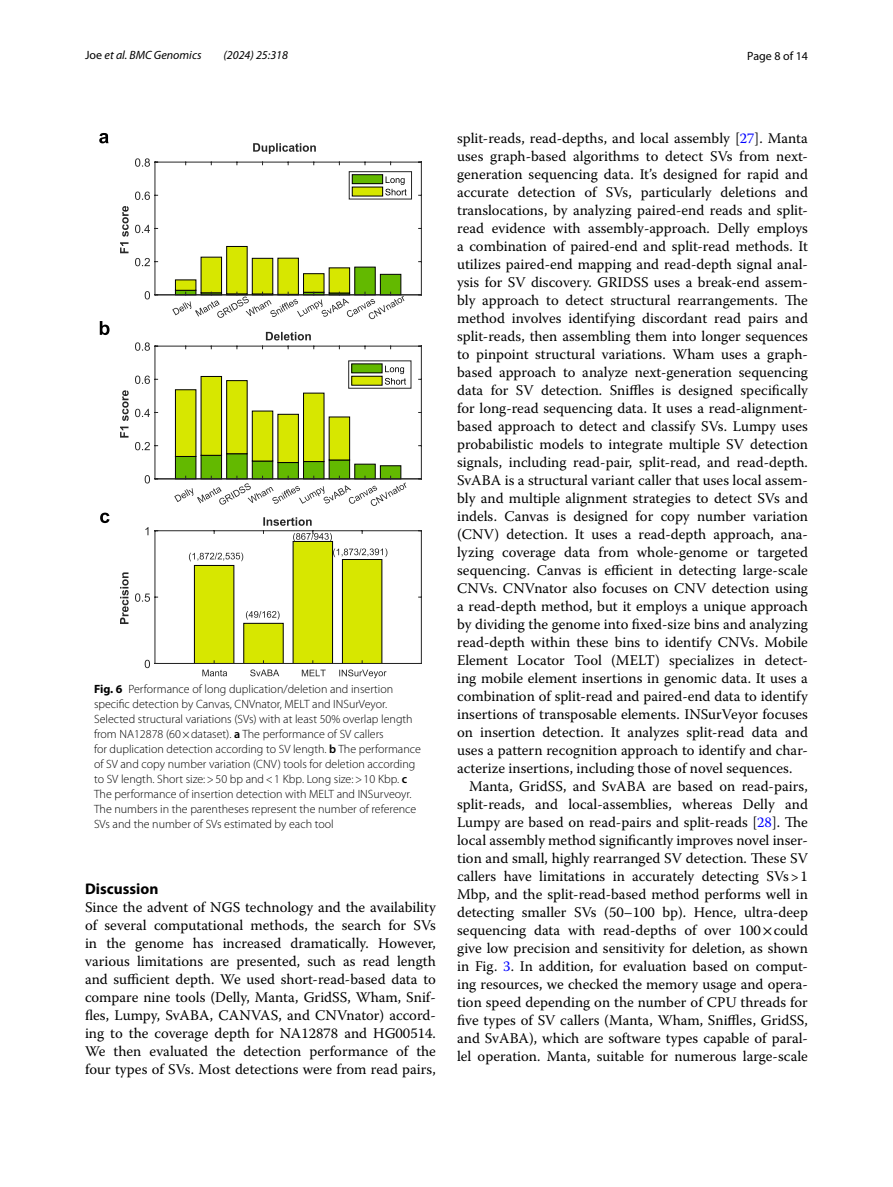
<style>
.page{position:relative;width:893px;height:1187px;background:#fff}
.page>*{position:absolute;margin:0;border:0;box-sizing:border-box;transform-origin:0 0}
.t1{font:700 15.45px "Myriad Pro";color:#000}
.t2{font:14.7px/18px "Warnock Pro";color:#000;text-align:justify}
.t3{font:300 12px/15px "Myriad Pro";color:#000}
.t4{font:italic 12px "Myriad Pro";color:#000}
.t5{font:12px "Myriad Pro";color:#000}
.s1{font-style:normal}
.s2{font-weight:700}
.s3{font-weight:600}
.s4{color:#00f}
.s5{font-family:"STIX"}
</style>
<div class="page">
<hr style="left:155px;top:294px;width:266px;height:1px;background:#262626">
<hr style="left:155px;top:162px;width:266px;height:1px;background:#262626">
<hr style="left:155px;top:162px;width:1px;height:133px;background:#262626">
<hr style="left:421px;top:162px;width:1px;height:133px;background:#262626">
<svg style="left:145px;top:291px;width:13px;height:8px"></svg>
<svg style="left:135px;top:258px;width:23px;height:8px"></svg>
<svg style="left:135px;top:225px;width:23px;height:8px"></svg>
<svg style="left:135px;top:191px;width:23px;height:9px"></svg>
<svg style="left:135px;top:158px;width:23px;height:9px"></svg>
<hr style="left:155px;top:478px;width:266px;height:1px;background:#262626">
<hr style="left:155px;top:346px;width:266px;height:1px;background:#262626">
<hr style="left:155px;top:346px;width:1px;height:133px;background:#262626">
<hr style="left:421px;top:346px;width:1px;height:133px;background:#262626">
<svg style="left:145px;top:475px;width:13px;height:8px"></svg>
<svg style="left:135px;top:442px;width:23px;height:8px"></svg>
<svg style="left:135px;top:409px;width:23px;height:8px"></svg>
<svg style="left:135px;top:375px;width:23px;height:9px"></svg>
<svg style="left:135px;top:342px;width:23px;height:9px"></svg>
<hr style="left:155px;top:663px;width:266px;height:1px;background:#262626">
<hr style="left:155px;top:530px;width:266px;height:1px;background:#262626">
<hr style="left:155px;top:530px;width:1px;height:133px;background:#262626">
<hr style="left:421px;top:530px;width:1px;height:133px;background:#262626">
<svg style="left:145px;top:659px;width:13px;height:9px"></svg>
<svg style="left:135px;top:593px;width:23px;height:8px"></svg>
<svg style="left:266px;top:332px;width:45px;height:8px"></svg>
<svg style="left:253px;top:143px;width:63px;height:11px"></svg>
<svg style="left:120px;top:206px;width:9px;height:47px"></svg>
<svg style="left:120px;top:390px;width:9px;height:47px"></svg>
<svg style="left:120px;top:572px;width:9px;height:52px"></svg>
<svg style="left:99px;top:133px;width:10px;height:10px"></svg>
<svg style="left:100px;top:321px;width:10px;height:14px"></svg>
<svg style="left:100px;top:512px;width:10px;height:11px"></svg>
<div style="left:352px;top:175px;width:31px;height:9px;background:#63b900"></div>
<div style="left:352px;top:174px;width:31px;height:10px;border:1px solid #000"></div>
<svg style="left:385px;top:176px;width:22px;height:19px"></svg>
<div style="left:352px;top:187px;width:31px;height:9px;background:#d7e700"></div>
<div style="left:349px;top:171px;width:63px;height:28px;border:1px solid #262626"></div>
<svg style="left:189px;top:517px;width:198px;height:161px"></svg>
<svg style="left:172px;top:246px;width:232px;height:73px"></svg>
<svg style="left:174px;top:365px;width:232px;height:141px"></svg>
<p class="t4" style="left:85px;top:48px;width:118px"><span class="s1">Joe</span> et al. BMC Genomics</p>
<p class="t4" style="left:223px;top:48px;width:66px">(2024) 25:318</p>
<p class="t5" style="left:747px;top:48px;width:62px">Page 8 of 14</p>
<p class="t3" style="left:94px;top:682px;width:328px"><span class="s2">Fig. 6</span> Performance of long duplication/deletion and insertion specific detection by Canvas, CNVnator, MELT and INSurVeyor.<br>Selected structural variations (SVs) with at least 50% overlap length from NA12878 (60×dataset). <span class="s3">a</span> The performance of SV callers<br>for duplication detection according to SV length. <span class="s3">b</span> The performance of SV and copy number variation (CNV) tools for deletion according to SV length. Short size:&gt;50 bp and&lt;1 Kbp. Long size:&gt;10 Kbp. <span class="s3">c </span>The performance of insertion detection with MELT and INSurveoyr.<br>The numbers in the parentheses represent the number of reference SVs and the number of SVs estimated by each tool</p>
<p class="t1" style="left:85px;top:878px;width:75px">Discussion</p>
<p class="t2" style="left:85px;top:897px;width:352px">Since the advent of NGS technology and the availability of several computational methods, the search for SVs in the genome has increased dramatically. However, various limitations are presented, such as read length and sufficient depth. We used short-read-based data to compare nine tools (Delly, Manta, GridSS, Wham, Snif&shy;fles, Lumpy, SvABA, CANVAS, and CNVnator) accord&shy;ing to the coverage depth for NA12878 and HG00514.<br>We then evaluated the detection performance of the four types of SVs. Most detections were from read pairs,</p>
<p class="t2" style="left:457px;top:128px;width:352px">split-reads, read-depths, and local assembly [<span class="s4">27</span>]. Manta uses graph-based algorithms to detect SVs from next&shy;generation sequencing data. It’s designed for rapid and accurate detection of SVs, particularly deletions and translocations, by analyzing paired-end reads and split&shy;read evidence with assembly-approach. Delly employs a combination of paired-end and split-read methods. It utilizes paired-end mapping and read-depth signal anal&shy;ysis for SV discovery. GRIDSS uses a break-end assem&shy;bly approach to detect structural rearrangements. The method involves identifying discordant read pairs and split-reads, then assembling them into longer sequences to pinpoint structural variations. Wham uses a graph&shy;based approach to analyze next-generation sequencing data for SV detection. Sniffles is designed specifically for long-read sequencing data. It uses a read-alignment&shy;based approach to detect and classify SVs. Lumpy uses probabilistic models to integrate multiple SV detection signals, including read-pair, split-read, and read-depth.<br>SvABA is a structural variant caller that uses local assem&shy;bly and multiple alignment strategies to detect SVs and indels. Canvas is designed for copy number variation (CNV) detection. It uses a read-depth approach, ana&shy;lyzing coverage data from whole-genome or targeted sequencing. Canvas is efficient in detecting large-scale CNVs. CNVnator also focuses on CNV detection using a read-depth method, but it employs a unique approach by dividing the genome into fixed-size bins and analyzing read-depth within these bins to identify CNVs. Mobile Element Locator Tool (MELT) specializes in detect&shy;ing mobile element insertions in genomic data. It uses a combination of split-read and paired-end data to identify insertions of transposable elements. INSurVeyor focuses on insertion detection. It analyzes split-read data and uses a pattern recognition approach to identify and char&shy;acterize insertions, including those of novel sequences.</p>
<p class="t2" style="left:457px;top:776px;width:352px;text-indent:12px">Manta, GridSS, and SvABA are based on read-pairs, split-reads, and local-assemblies, whereas Delly and Lumpy are based on read-pairs and split-reads [<span class="s4">28</span>]. The local assembly method significantly improves novel inser&shy;tion and small, highly rearranged SV detection. These SV callers have limitations in accurately detecting SVs&gt;1<br>Mbp, and the split-read-based method performs well in detecting smaller SVs (50–100 bp). Hence, ultra-deep sequencing data with read-depths of over 100<span class="s5">×</span>could give low precision and sensitivity for deletion, as shown in Fig. <span class="s4">3</span>. In addition, for evaluation based on comput&shy;ing resources, we checked the memory usage and opera&shy;tion speed depending on the number of CPU threads for five types of SV callers (Manta, Wham, Sniffles, GridSS, and SvABA), which are software types capable of paral&shy;lel operation. Manta, suitable for numerous large-scale</p>
</div>
